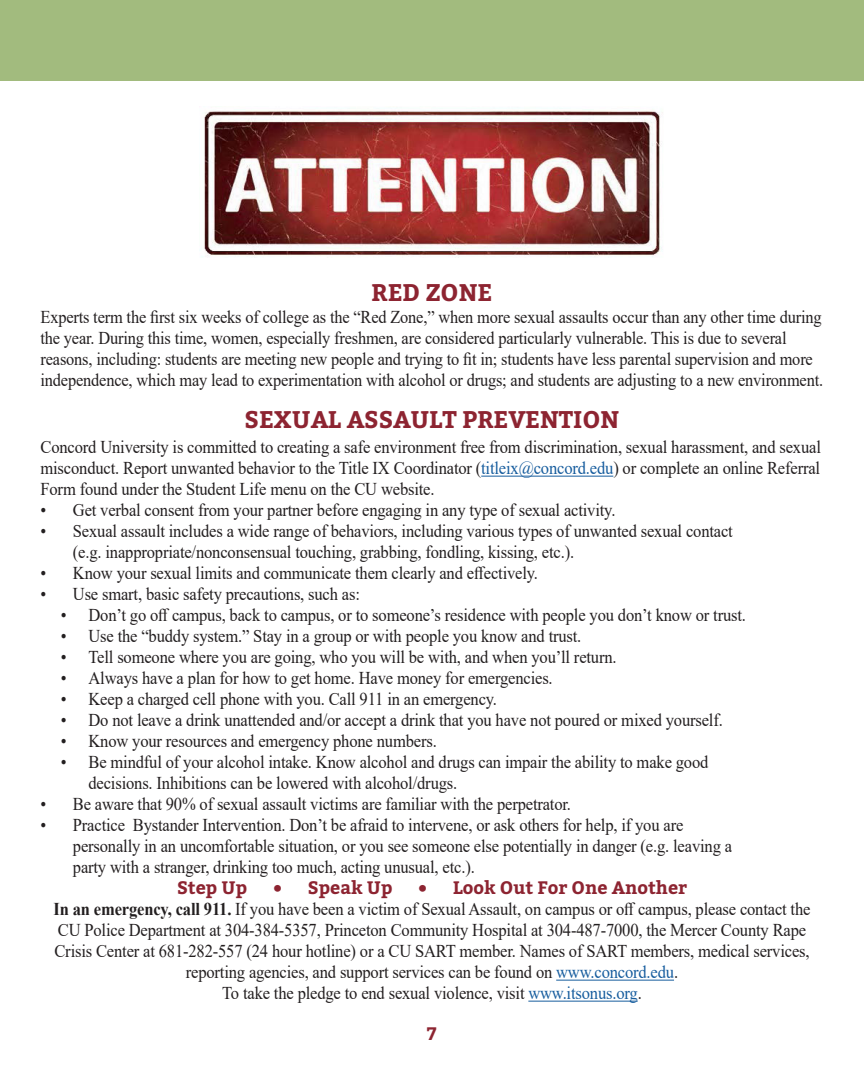
<style>
.page{position:relative;width:864px;height:1080px;background:#fff}
.page>*{position:absolute;margin:0;border:0;box-sizing:border-box;transform-origin:0 0}
.Paragraph_Style_1{font:700 24px "Bitter";color:#8d2431}
.t1{font:18px/21px "Times New Roman";letter-spacing:-.01em;color:#231f20;scale:.92 1}
.t2{font:18px/21px "Times New Roman";letter-spacing:-.01em;color:#231f20;scale:.91 1}
.Paragraph_Style_1-2{font:700 18px "Bitter";color:#8d2431}
.s1{color:#175d9e}
.s2{font-weight:700}
</style>
<div class="page">
<hr style="left:481px;top:476px;width:132px;height:1px;background:#175d9e">
<hr style="left:556px;top:980px;width:118px;height:1px;background:#175d9e">
<hr style="left:528px;top:1001px;width:110px;height:1px;background:#175d9e">
<div style="left:0;top:0;width:864px;height:81px;background:#a2bb7e"></div>
<img style="left:201px;top:108px;width:462px;height:150px">
<p class="Paragraph_Style_1" style="left:371px;top:277px;width:123px">RED ZONE</p>
<p class="t2" style="left:40px;top:306px;width:862px">Experts term the first six weeks of college as the “Red Zone,” when more sexual assaults occur than any other time during the year. During this time, women, especially freshmen, are considered particularly vulnerable. This is due to several reasons, including: students are meeting new people and trying to fit in; students have less parental supervision and more independence, which may lead to experimentation with alcohol or drugs; and students are adjusting to a new environment.</p>
<p class="Paragraph_Style_1" style="left:245px;top:404px;width:376px">SEXUAL ASSAULT PREVENTION</p>
<p class="t1" style="left:40px;top:436px;width:850px;text-align:justify">Concord University is committed to creating a safe environment free from discrimination, sexual harassment, and sexual misconduct. Report unwanted behavior to the Title IX Coordinator (<span class="s1">titleix@concord.edu</span>) or complete an online Referral Form found under the Student Life menu on the CU website.</p>
<p class="t1" style="left:40px;top:499px;width:626px">• Get verbal consent from your partner before engaging in any type of sexual activity.</p>
<p class="t1" style="left:73px;top:520px;width:719px;text-indent:-32px">• Sexual assault includes a wide range of behaviors, including various types of unwanted sexual contact (e.g. inappropriate/nonconsensual touching, grabbing, fondling, kissing, etc.).</p>
<p class="t1" style="left:40px;top:562px;width:542px">• Know your sexual limits and communicate them clearly and effectively.</p>
<p class="t1" style="left:40px;top:583px;width:349px">• Use smart, basic safety precautions, such as:</p>
<p class="t1" style="left:61px;top:604px;width:746px">• Don’t go off campus, back to campus, or to someone’s residence with people you don’t know or trust.</p>
<p class="t1" style="left:61px;top:625px;width:567px">• Use the “buddy system.” Stay in a group or with people you know and trust.</p>
<p class="t1" style="left:61px;top:646px;width:606px">• Tell someone where you are going, who you will be with, and when you’ll return.</p>
<p class="t1" style="left:61px;top:667px;width:536px">• Always have a plan for how to get home. Have money for emergencies.</p>
<p class="t1" style="left:61px;top:688px;width:476px">• Keep a charged cell phone with you. Call 911 in an emergency.</p>
<p class="t1" style="left:61px;top:709px;width:721px">• Do not leave a drink unattended and/or accept a drink that you have not poured or mixed yourself.</p>
<p class="t1" style="left:61px;top:730px;width:410px">• Know your resources and emergency phone numbers.</p>
<p class="t1" style="left:89px;top:751px;width:675px;text-indent:-28px">• Be mindful of your alcohol intake. Know alcohol and drugs can impair the ability to make good decisions. Inhibitions can be lowered with alcohol/drugs.</p>
<p class="t1" style="left:40px;top:793px;width:578px">• Be aware that 90% of sexual assault victims are familiar with the perpetrator.</p>
<p class="t1" style="left:40px;top:814px;width:700px">• Practice Bystander Intervention. Don’t be afraid to intervene, or ask others for help, if you are</p>
<p class="t1" style="left:73px;top:835px;width:718px">personally in an uncomfortable situation, or you see someone else potentially in danger (e.g. leaving a party with a stranger, drinking too much, acting unusual, etc.).</p>
<p class="Paragraph_Style_1-2" style="left:177px;top:876px;width:72px">Step Up</p>
<p class="Paragraph_Style_1-2" style="left:273px;top:876px;width:121px">• Speak Up</p>
<p class="Paragraph_Style_1-2" style="left:418px;top:876px;width:271px">• Look Out For One Another</p>
<p class="t1" style="left:53px;top:898px;width:824px;text-align:center"><span class="s2">In an emergency, call 911.</span> If you have been a victim of Sexual Assault, on campus or off campus, please contact the CU Police Department at 304-384-5357, Princeton Community Hospital at 304-487-7000, the Mercer County Rape Crisis Center at 681-282-557 (24 hour hotline) or a CU SART member. Names of SART members, medical services, reporting agencies, and support services can be found on <span class="s1">www.concord.edu</span>.</p>
<p class="t1" style="left:222px;top:982px;width:458px">To take the pledge to end sexual violence, visit <span class="s1">www.itsonus.org</span>.</p>
<p class="Paragraph_Style_1-2" style="left:427px;top:1022px;width:11px">7</p>
</div>
